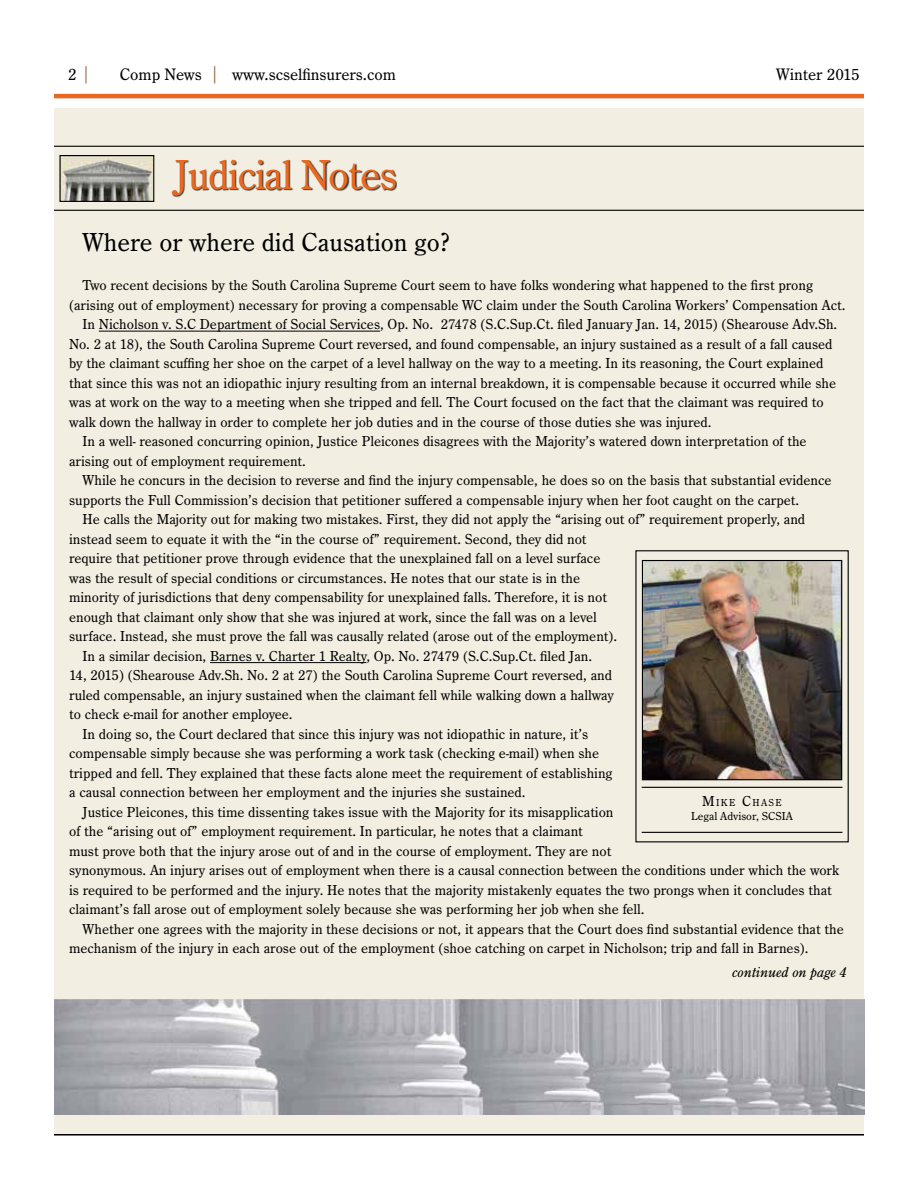
<style>
.page{position:relative;width:918px;height:1188px;background:#fff}
.page>*{position:absolute;margin:0;border:0;box-sizing:border-box;transform-origin:0 0}
.t1{font:43.5px "Century Old Style EF";letter-spacing:-.03em;color:#ea6820}
.t2{font:27px "Century Old Style EF";color:#000}
.t3{font:17.25px "Century Old Style EF";color:#000}
.t4{font:15px "Century Old Style EF";color:#000}
.t5{font:italic 15px "Century Old Style EF";color:#000}
.t6{font:12px "Century Old Style EF";color:#000}
.t7{font:10.5px "Century Old Style EF";letter-spacing:.13em;color:#000}
.s1{font-size:20.7px;color:#925d3d}
.s2{font-size:15px}
</style>
<div class="page">
<div style="left:54px;top:108px;width:810px;height:1028px;background:#f2efe2"></div>
<div style="left:173px;top:160px;width:224px;height:37px;background:#000;opacity:.75"></div>
<hr style="left:54px;top:94px;width:810px;height:4px;background:#ea6820">
<hr style="left:54px;top:146px;width:810px;height:1px;background:#000">
<hr style="left:54px;top:210px;width:810px;height:1px;background:#000">
<hr style="left:54px;top:1134px;width:810px;height:2px;background:#000">
<div style="left:635px;top:550px;width:214px;height:292px;border:1px solid #000"></div>
<img style="left:644px;top:562px;width:196px;height:216px">
<div style="left:642px;top:560px;width:200px;height:220px;border:1px solid #000"></div>
<hr style="left:642px;top:787px;width:200px;height:1px;background:#000">
<hr style="left:642px;top:832px;width:200px;height:1px;background:#000">
<img style="left:54px;top:1000px;width:810px;height:114px">
<img style="left:61px;top:157px;width:91px;height:43px">
<div style="left:59px;top:155px;width:95px;height:47px;border:1px solid #000"></div>
<hr style="left:99px;top:331px;width:281px;height:1px;background:#000">
<hr style="left:210px;top:662px;width:156px;height:1px;background:#000">
<p class="t3" style="left:68px;top:64px;width:24px">2 <span class="s1">|</span></p>
<p class="t3" style="left:120px;top:64px;width:278px">Comp News <span class="s1">|</span> www.scselfinsurers.com</p>
<p class="t3" style="left:776px;top:64px;width:85px">Winter 2015</p>
<h1 class="t1" style="left:174px;top:149px;width:224px">Judicial Notes</h1>
<h2 class="t2" style="left:83px;top:227px;width:369px">Where or where did Causation go?</h2>
<p class="t4" style="left:83px;top:277px;width:732px">Two recent decisions by the South Carolina Supreme Court seem to have folks wondering what happened to the first prong</p>
<p class="t4" style="left:69px;top:296px;width:778px">(arising out of employment) necessary for proving a compensable WC claim under the South Carolina Workers’ Compensation Act.</p>
<p class="t4" style="left:83px;top:316px;width:756px">In Nicholson v. S.C Department of Social Services, Op. No. 27478 (S.C.Sup.Ct. filed January Jan. 14, 2015) (Shearouse Adv.Sh.</p>
<p class="t4" style="left:69px;top:335px;width:765px">No. 2 at 18), the South Carolina Supreme Court reversed, and found compensable, an injury sustained as a result of a fall caused</p>
<p class="t4" style="left:69px;top:355px;width:756px">by the claimant scuffing her shoe on the carpet of a level hallway on the way to a meeting. In its reasoning, the Court explained</p>
<p class="t4" style="left:69px;top:374px;width:769px">that since this was not an idiopathic injury resulting from an internal breakdown, it is compensable because it occurred while she</p>
<p class="t4" style="left:69px;top:394px;width:756px">was at work on the way to a meeting when she tripped and fell. The Court focused on the fact that the claimant was required to</p>
<p class="t4" style="left:69px;top:413px;width:644px">walk down the hallway in order to complete her job duties and in the course of those duties she was injured.</p>
<p class="t4" style="left:83px;top:433px;width:726px">In a well- reasoned concurring opinion, Justice Pleicones disagrees with the Majority’s watered down interpretation of the</p>
<p class="t4" style="left:69px;top:452px;width:238px">arising out of employment requirement.</p>
<p class="t4" style="left:83px;top:472px;width:750px">While he concurs in the decision to reverse and find the injury compensable, he does so on the basis that substantial evidence</p>
<p class="t4" style="left:69px;top:491px;width:732px">supports the Full Commission’s decision that petitioner suffered a compensable injury when her foot caught on the carpet.</p>
<p class="t4" style="left:83px;top:511px;width:724px">He calls the Majority out for making two mistakes. First, they did not apply the “arising out of” requirement properly, and</p>
<p class="t4" style="left:69px;top:530px;width:519px">instead seem to equate it with the “in the course of” requirement. Second, they did not</p>
<p class="t4" style="left:69px;top:550px;width:533px">require that petitioner prove through evidence that the unexplained fall on a level surface</p>
<p class="t4" style="left:69px;top:569px;width:513px">was the result of special conditions or circumstances. He notes that our state is in the</p>
<p class="t4" style="left:69px;top:589px;width:539px">minority of jurisdictions that deny compensability for unexplained falls. Therefore, it is not</p>
<p class="t4" style="left:69px;top:608px;width:529px">enough that claimant only show that she was injured at work, since the fall was on a level</p>
<p class="t4" style="left:69px;top:628px;width:550px">surface. Instead, she must prove the fall was causally related (arose out of the employment).</p>
<p class="t4" style="left:83px;top:647px;width:511px">In a similar decision, Barnes v. Charter 1 Realty, Op. No. 27479 (S.C.Sup.Ct. filed Jan.</p>
<p class="t4" style="left:69px;top:667px;width:544px">14, 2015) (Shearouse Adv.Sh. No. 2 at 27) the South Carolina Supreme Court reversed, and</p>
<p class="t4" style="left:69px;top:686px;width:546px">ruled compensable, an injury sustained when the claimant fell while walking down a hallway</p>
<p class="t4" style="left:69px;top:706px;width:225px">to check e-mail for another employee.</p>
<p class="t4" style="left:83px;top:725px;width:507px">In doing so, the Court declared that since this injury was not idiopathic in nature, it’s</p>
<p class="t4" style="left:69px;top:745px;width:532px">compensable simply because she was performing a work task (checking e-mail) when she</p>
<p class="t4" style="left:69px;top:764px;width:545px">tripped and fell. They explained that these facts alone meet the requirement of establishing</p>
<p class="t4" style="left:69px;top:784px;width:458px">a causal connection between her employment and the injuries she sustained.</p>
<p class="t4" style="left:83px;top:803px;width:532px">Justice Pleicones, this time dissenting takes issue with the Majority for its misapplication</p>
<p class="t4" style="left:69px;top:823px;width:515px">of the “arising out of” employment requirement. In particular, he notes that a claimant</p>
<p class="t4" style="left:69px;top:842px;width:544px">must prove both that the injury arose out of and in the course of employment. They are not</p>
<p class="t4" style="left:69px;top:862px;width:772px">synonymous. An injury arises out of employment when there is a causal connection between the conditions under which the work</p>
<p class="t4" style="left:69px;top:881px;width:764px">is required to be performed and the injury. He notes that the majority mistakenly equates the two prongs when it concludes that</p>
<p class="t4" style="left:69px;top:901px;width:577px">claimant’s fall arose out of employment solely because she was performing her job when she fell.</p>
<p class="t4" style="left:83px;top:920px;width:763px">Whether one agrees with the majority in these decisions or not, it appears that the Court does find substantial evidence that the</p>
<p class="t4" style="left:69px;top:940px;width:741px">mechanism of the injury in each arose out of the employment (shoe catching on carpet in Nicholson; trip and fall in Barnes).</p>
<p class="t5" style="left:732px;top:963px;width:116px">continued on page 4</p>
<p class="t7" style="left:702px;top:796px;width:81px"><span class="s2">M</span>IKE <span class="s2">C</span>HASE</p>
<p class="t6" style="left:691px;top:809px;width:103px">Legal Advisor, SCSIA</p>
</div>
